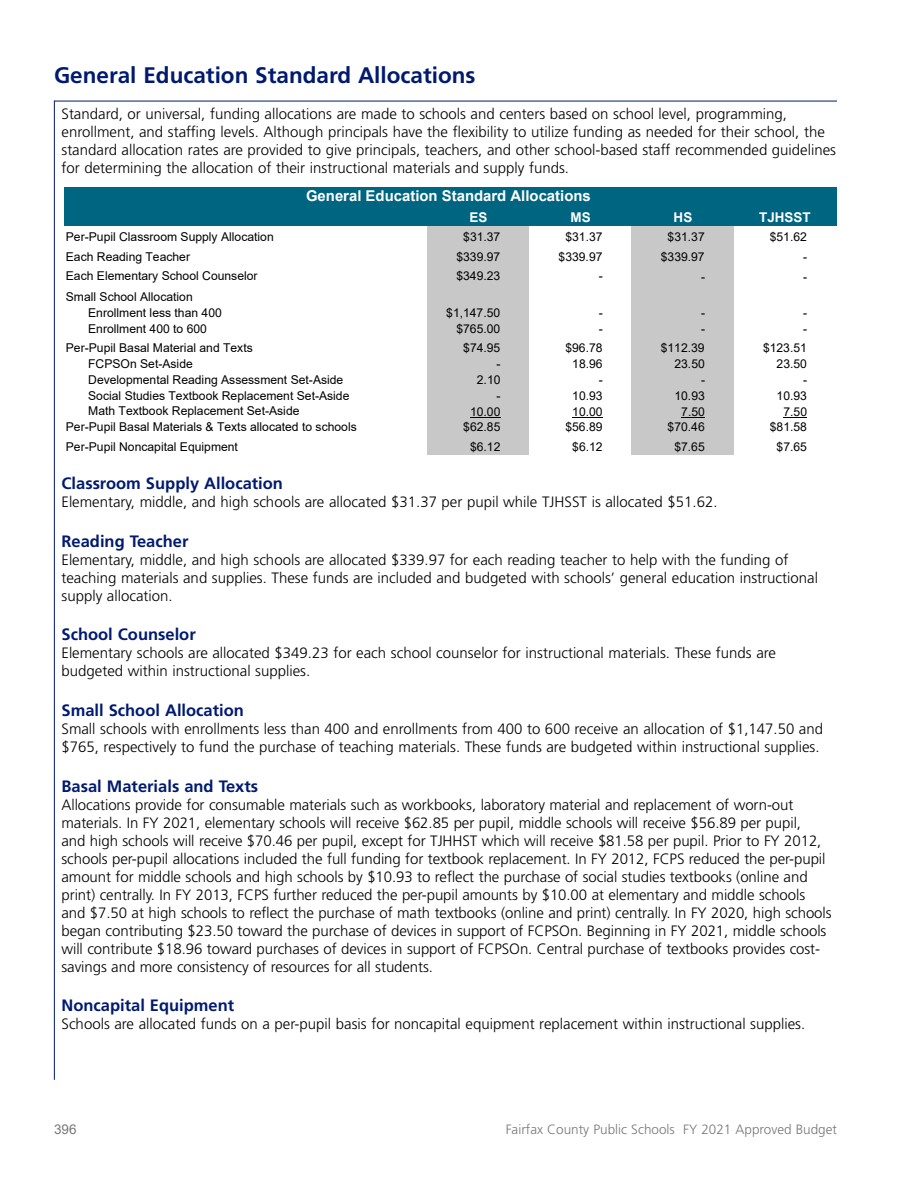
<style>
.page{position:relative;width:918px;height:1188px;background:#fff}
.page>*{position:absolute;margin:0;border:0;box-sizing:border-box;transform-origin:0 0}
.Page_Title_in_TOC{font:700 22.5px "Frutiger LT Std";color:#001a70}
.t1{font:700 16.5px "Frutiger LT Std";color:#001a70}
.Program_Text{font:300 15px/18px "Frutiger LT Std";color:#000}
.t2{font:700 14.85px "Arial";color:#fff}
.t3{font:300 13.5px "Frutiger LT Std";color:#75787b}
.t4{font:700 13.5px "Arial";color:#fff}
.t5{font:13.5px "Arial";color:#75787b}
.t6{font:12.15px/15.8px "Arial";color:#000}
</style>
<div class="page">
<hr style="left:54px;top:101px;width:1px;height:979px;background:#001a70">
<hr style="left:54px;top:101px;width:783px;height:1px;background:#001a70">
<div style="left:64px;top:187px;width:772px;height:39px;background:#006580"></div>
<div style="left:427px;top:226px;width:103px;height:229px;background:#c8c8c8"></div>
<div style="left:632px;top:226px;width:102px;height:229px;background:#c8c8c8"></div>
<hr style="left:470px;top:417px;width:31px;height:1px;background:#000">
<hr style="left:572px;top:417px;width:31px;height:1px;background:#000">
<svg style="left:681px;top:417px;width:24px;height:1px"></svg>
<svg style="left:783px;top:417px;width:24px;height:1px"></svg>
<h1 class="Page_Title_in_TOC" style="left:54px;top:62px;width:423px">General Education Standard Allocations</h1>
<p class="Program_Text" style="left:62px;top:105px;width:776px">Standard, or universal, funding allocations are made to schools and centers based on school level, programming, enrollment, and staffing levels. Although principals have the flexibility to utilize funding as needed for their school, the standard allocation rates are provided to give principals, teachers, and other school-based staff recommended guidelines for determining the allocation of their instructional materials and supply funds.</p>
<p class="t4" style="left:470px;top:207px;width:19px">ES</p>
<p class="t4" style="left:570px;top:207px;width:22px">MS</p>
<p class="t4" style="left:674px;top:207px;width:20px">HS</p>
<p class="t4" style="left:759px;top:207px;width:53px">TJHSST</p>
<p class="t6" style="left:66px;top:229px;width:209px">Per-Pupil Classroom Supply Allocation</p>
<p class="t6" style="left:463px;top:229px;width:39px">$31.37</p>
<p class="t6" style="left:565px;top:229px;width:39px">$31.37</p>
<p class="t6" style="left:668px;top:229px;width:39px">$31.37</p>
<p class="t6" style="left:770px;top:229px;width:39px">$51.62</p>
<p class="t6" style="left:66px;top:249px;width:126px">Each Reading Teacher</p>
<p class="t6" style="left:456px;top:249px;width:45px">$339.97</p>
<p class="t6" style="left:559px;top:249px;width:45px">$339.97</p>
<p class="t6" style="left:661px;top:249px;width:45px">$339.97</p>
<p class="t6" style="left:803px;top:249px;width:6px">-</p>
<p class="t6" style="left:66px;top:268px;width:193px">Each Elementary School Counselor</p>
<p class="t6" style="left:456px;top:268px;width:45px">$349.23</p>
<p class="t6" style="left:599px;top:268px;width:6px">-</p>
<p class="t6" style="left:701px;top:269px;width:6px">-</p>
<p class="t6" style="left:803px;top:269px;width:6px">-</p>
<p class="t6" style="left:88px;top:289px;width:135px;text-indent:-22px">Small School Allocation<br>Enrollment less than 400</p>
<p class="t2" style="left:306px;top:185px;width:286px">General Education Standard Allocations</p>
<p class="t6" style="left:446px;top:305px;width:56px">$1,147.50</p>
<p class="t6" style="left:599px;top:305px;width:6px">-</p>
<p class="t6" style="left:701px;top:305px;width:6px">-</p>
<p class="t6" style="left:803px;top:305px;width:6px">-</p>
<p class="t6" style="left:88px;top:321px;width:120px">Enrollment 400 to 600</p>
<p class="t6" style="left:456px;top:321px;width:45px">$765.00</p>
<p class="t6" style="left:599px;top:321px;width:6px">-</p>
<p class="t6" style="left:701px;top:321px;width:6px">-</p>
<p class="t6" style="left:803px;top:321px;width:6px">-</p>
<p class="t6" style="left:66px;top:340px;width:188px">Per-Pupil Basal Material and Texts</p>
<p class="t6" style="left:463px;top:340px;width:39px">$74.95</p>
<p class="t6" style="left:565px;top:340px;width:39px">$96.78</p>
<p class="t6" style="left:661px;top:340px;width:45px">$112.39</p>
<p class="t6" style="left:763px;top:340px;width:45px">$123.51</p>
<p class="t6" style="left:88px;top:356px;width:106px">FCPSOn Set-Aside</p>
<p class="t6" style="left:497px;top:356px;width:6px">-</p>
<p class="t6" style="left:572px;top:356px;width:32px">18.96</p>
<p class="t6" style="left:674px;top:356px;width:32px">23.50</p>
<p class="t6" style="left:777px;top:356px;width:32px">23.50</p>
<p class="t6" style="left:88px;top:372px;width:257px">Developmental Reading Assessment Set-Aside</p>
<p class="t6" style="left:477px;top:372px;width:25px">2.10</p>
<p class="t6" style="left:599px;top:372px;width:6px">-</p>
<p class="t6" style="left:701px;top:372px;width:6px">-</p>
<p class="t6" style="left:803px;top:372px;width:6px">-</p>
<p class="t6" style="left:88px;top:387px;width:263px">Social Studies Textbook Replacement Set-Aside</p>
<p class="t6" style="left:497px;top:388px;width:6px">-</p>
<p class="t6" style="left:572px;top:388px;width:32px">10.93</p>
<p class="t6" style="left:674px;top:388px;width:32px">10.93</p>
<p class="t6" style="left:777px;top:388px;width:32px">10.93</p>
<p class="t6" style="left:88px;top:403px;width:213px">Math Textbook Replacement Set-Aside</p>
<p class="t6" style="left:470px;top:403px;width:32px">10.00</p>
<p class="t6" style="left:572px;top:403px;width:32px">10.00</p>
<p class="t6" style="left:681px;top:403px;width:25px">7.50</p>
<p class="t6" style="left:783px;top:403px;width:25px">7.50</p>
<p class="t6" style="left:66px;top:419px;width:292px">Per-Pupil Basal Materials &amp; Texts allocated to schools</p>
<p class="t6" style="left:463px;top:419px;width:39px">$62.85</p>
<p class="t6" style="left:565px;top:419px;width:39px">$56.89</p>
<p class="t6" style="left:668px;top:419px;width:39px">$70.46</p>
<p class="t6" style="left:770px;top:419px;width:39px">$81.58</p>
<p class="t6" style="left:66px;top:438px;width:174px">Per-Pupil Noncapital Equipment</p>
<p class="t6" style="left:470px;top:438px;width:32px">$6.12</p>
<p class="t6" style="left:572px;top:438px;width:32px">$6.12</p>
<p class="t6" style="left:674px;top:438px;width:32px">$7.65</p>
<p class="t6" style="left:777px;top:438px;width:32px">$7.65</p>
<p class="t1" style="left:62px;top:474px;width:223px">Classroom Supply Allocation</p>
<p class="Program_Text" style="left:62px;top:493px;width:658px">Elementary, middle, and high schools are allocated $31.37 per pupil while TJHSST is allocated $51.62.</p>
<p class="t1" style="left:62px;top:531px;width:129px">Reading Teacher</p>
<p class="Program_Text" style="left:62px;top:551px;width:758px">Elementary, middle, and high schools are allocated $339.97 for each reading teacher to help with the funding of teaching materials and supplies. These funds are included and budgeted with schools’ general education instructional supply allocation.</p>
<p class="t1" style="left:62px;top:625px;width:136px">School Counselor</p>
<p class="Program_Text" style="left:62px;top:644px;width:716px">Elementary schools are allocated $349.23 for each school counselor for instructional materials. These funds are budgeted within instructional supplies.</p>
<p class="t1" style="left:62px;top:701px;width:184px">Small School Allocation</p>
<p class="Program_Text" style="left:62px;top:720px;width:763px">Small schools with enrollments less than 400 and enrollments from 400 to 600 receive an allocation of $1,147.50 and $765, respectively to fund the purchase of teaching materials. These funds are budgeted within instructional supplies.</p>
<p class="t1" style="left:62px;top:776px;width:198px">Basal Materials and Texts</p>
<p class="Program_Text" style="left:62px;top:796px;width:772px">Allocations provide for consumable materials such as workbooks, laboratory material and replacement of worn-out materials. In FY 2021, elementary schools will receive $62.85 per pupil, middle schools will receive $56.89 per pupil,<br>and high schools will receive $70.46 per pupil, except for TJHHST which will receive $81.58 per pupil. Prior to FY 2012, schools per-pupil allocations included the full funding for textbook replacement. In FY 2012, FCPS reduced the per-pupil amount for middle schools and high schools by $10.93 to reflect the purchase of social studies textbooks (online and print) centrally. In FY 2013, FCPS further reduced the per-pupil amounts by $10.00 at elementary and middle schools and $7.50 at high schools to reflect the purchase of math textbooks (online and print) centrally. In FY 2020, high schools began contributing $23.50 toward the purchase of devices in support of FCPSOn. Beginning in FY 2021, middle schools will contribute $18.96 toward purchases of devices in support of FCPSOn. Central purchase of textbooks provides cost&shy;savings and more consistency of resources for all students.</p>
<p class="t1" style="left:62px;top:996px;width:174px">Noncapital Equipment</p>
<p class="Program_Text" style="left:62px;top:1015px;width:745px">Schools are allocated funds on a per-pupil basis for noncapital equipment replacement within instructional supplies.</p>
<p class="t5" style="left:54px;top:1120px;width:24px">396</p>
<p class="t3" style="left:506px;top:1122px;width:333px">Fairfax County Public Schools FY 2021 Approved Budget</p>
</div>
